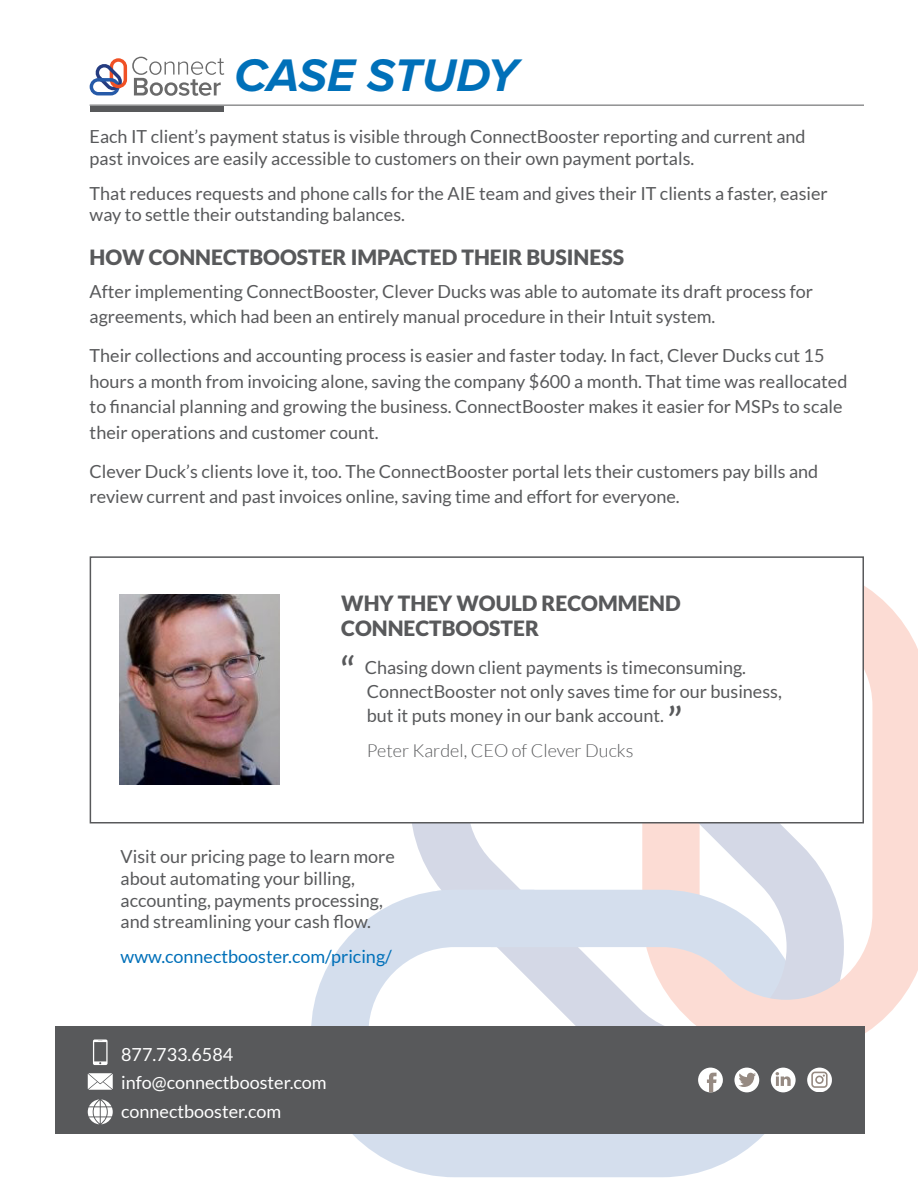
<style>
.page{position:relative;width:918px;height:1188px;background:#fff}
.page>*{position:absolute;margin:0;border:0;box-sizing:border-box;transform-origin:0 0}
.t1{font:italic 700 47.4px "Proxima Nova";letter-spacing:-.005em;color:#0070b9}
.t2{font:42px "Lato";color:#58595b}
.t3{font:900 21px/25.2px "Lato";color:#58595b}
.t4{font:18px/21.6px "Lato";color:#58595b}
.t5{font:18px/28.5px "Lato";color:#fff}
.t6{font:18px "Lato";color:#0070b9}
.t7{font:300 18px "Lato";color:#58595b}
</style>
<div class="page">
<svg style="left:844px;top:586px;width:74px;height:447px;fill:#fcdcd4"></svg>
<svg style="left:311px;top:902px;width:453px;height:275px;fill:#d4deed"></svg>
<svg style="left:396px;top:824px;width:448px;height:202px"></svg>
<svg style="left:689px;top:972px;width:153px;height:54px"></svg>
<div style="left:437px;top:890px;width:148px;height:57px;background:#d4deed"></div>
<div style="left:90px;top:556px;width:774px;height:268px;background:#fff;border:2px solid #58595b"></div>
<img style="left:119px;top:594px;width:160px;height:191px">
<svg style="left:90px;top:57px;width:134px;height:39px"></svg>
<hr style="left:90px;top:105px;width:774px;height:1px;background:#58595b">
<div style="left:90px;top:106px;width:134px;height:6px;background:#58595b"></div>
<div style="left:55px;top:1026px;width:810px;height:108px;background:#58595b"></div>
<svg style="left:88px;top:1073px;width:25px;height:17px"></svg>
<svg style="left:88px;top:1099px;width:25px;height:25px"></svg>
<svg style="left:93px;top:1040px;width:15px;height:25px"></svg>
<svg style="left:698px;top:1068px;width:25px;height:24px"></svg>
<div style="left:734px;top:1068px;width:25px;height:24px;background:#fff;border-radius:50%"></div>
<svg style="left:739px;top:1073px;width:17px;height:14px"></svg>
<div style="left:771px;top:1068px;width:25px;height:24px;background:#fff;border-radius:50%"></div>
<svg style="left:776px;top:1072px;width:15px;height:14px"></svg>
<svg style="left:807px;top:1068px;width:25px;height:24px"></svg>
<svg style="left:811px;top:1072px;width:17px;height:16px"></svg>
<h1 class="t1" style="left:234px;top:40px;width:285px">CASE STUDY</h1>
<p class="t4" style="left:90px;top:126px;width:717px">Each IT client’s payment status is visible through ConnectBooster reporting and current and past invoices are easily accessible to customers on their own payment portals.</p>
<p class="t4" style="left:90px;top:182px;width:740px">That reduces requests and phone calls for the AIE team and gives their IT clients a faster, easier way to settle their outstanding balances.</p>
<p class="t3" style="left:90px;top:245px;width:536px">HOW CONNECTBOOSTER IMPACTED THEIR BUSINESS</p>
<p class="t4" style="left:90px;top:278px;width:725px;line-height:25.5px">After implementing ConnectBooster, Clever Ducks was able to automate its draft process for agreements, which had been an entirely manual procedure in their Intuit system.</p>
<p class="t4" style="left:90px;top:343px;width:759px;line-height:25.5px">Their collections and accounting process is easier and faster today. In fact, Clever Ducks cut 15 hours a month from invoicing alone, saving the company $600 a month. That time was reallocated to financial planning and growing the business. ConnectBooster makes it easier for MSPs to scale their operations and customer count.</p>
<p class="t4" style="left:90px;top:458px;width:730px;line-height:25.5px">Clever Duck’s clients love it, too. The ConnectBooster portal lets their customers pay bills and review current and past invoices online, saving time and effort for everyone.</p>
<p class="t3" style="left:341px;top:590px;width:341px">WHY THEY WOULD RECOMMEND<br>CONNECTBOOSTER</p>
<h2 class="t2" style="left:341px;top:649px;width:17px">“</h2>
<p class="t4" style="left:365px;top:655px;width:419px;line-height:24px">Chasing down client payments is timeconsuming.<br>ConnectBooster not only saves time for our business, but it puts money in our bank account.</p>
<h2 class="t2" style="left:667px;top:698px;width:17px">”</h2>
<p class="t7" style="left:367px;top:741px;width:268px">Peter Kardel, CEO of Clever Ducks</p>
<p class="t4" style="left:121px;top:846px;width:276px">Visit our pricing page to learn more about automating your billing, accounting, payments processing, and streamlining your cash flow.</p>
<p class="t6" style="left:121px;top:947px;width:273px">www.connectbooster.com/pricing/</p>
<p class="t5" style="left:121px;top:1040px;width:207px">877.733.6584 info@connectbooster.com connectbooster.com</p>
</div>
